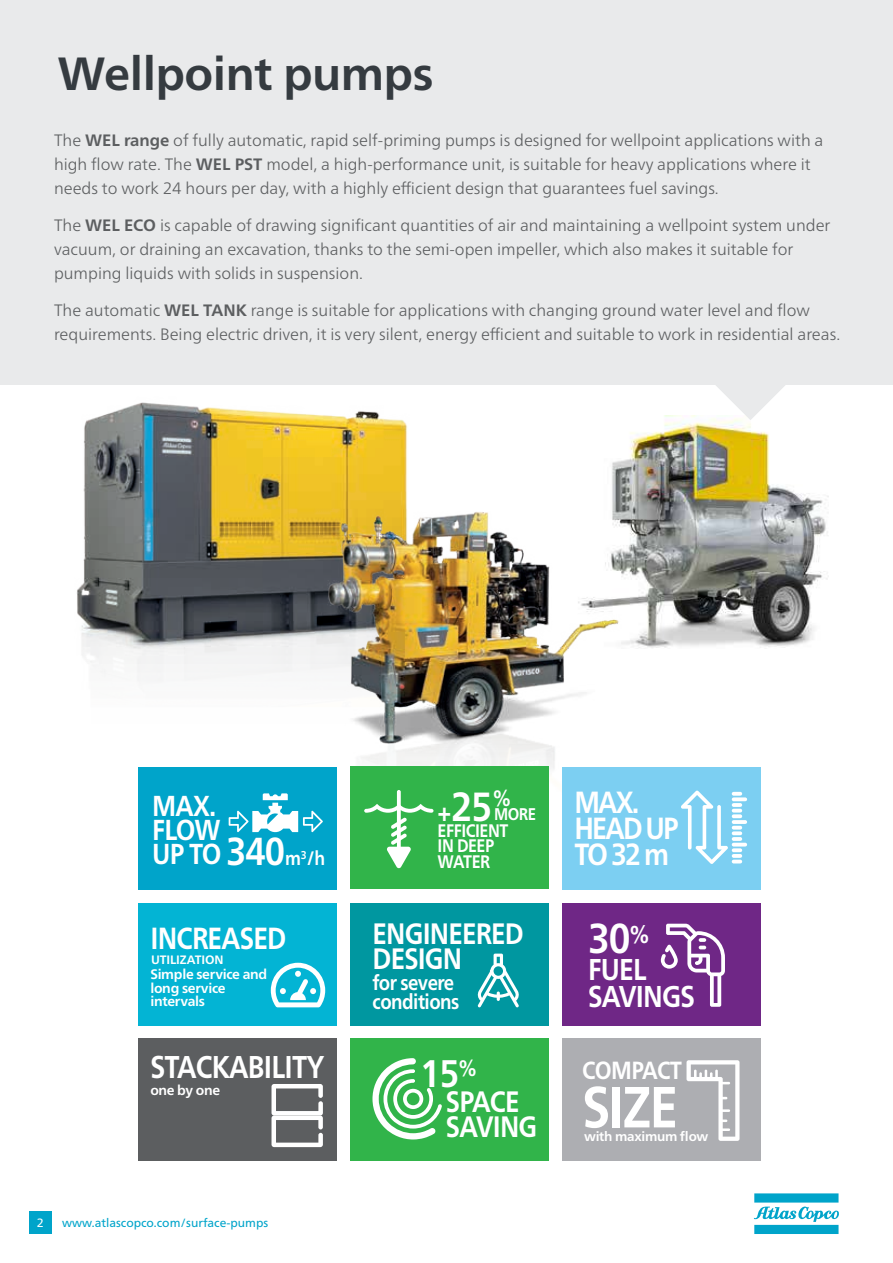
<style>
.page{position:relative;width:893px;height:1263px;background:#fff}
.page>*{position:absolute;margin:0;border:0;box-sizing:border-box;transform-origin:0 0}
.t1{font:700 57.9px "Neue Frutiger World";color:#fff;scale:.88 1}
.t2{font:700 46.5px "Neue Frutiger World";letter-spacing:-.01em;color:#353b40}
.t3{font:700 41.85px "Neue Frutiger World";color:#fff;scale:.88 1}
.t4{font:700 40.65px "Neue Frutiger World";color:#fff;scale:.88 1}
.t5{font:700 38.4px "Neue Frutiger World";color:#fff;scale:.88 1}
.t6{font:700 31.5px "Neue Frutiger World";letter-spacing:-.03em;color:#fff;scale:.86 1}
.t7{font:700 30.6px/25.8px "Neue Frutiger World";letter-spacing:-.07em;color:#fff;scale:.88 1}
.t8{font:700 30.6px "Neue Frutiger World";letter-spacing:-.03em;color:#fff;scale:.86 1}
.t9{font:700 30.15px/26.7px "Neue Frutiger World";letter-spacing:-.03em;color:#fff;scale:.88 1}
.t10{font:700 29.55px/24.9px "Neue Frutiger World";letter-spacing:-.03em;color:#fff;scale:.88 1}
.t11{font:700 28.8px/24.3px "Neue Frutiger World";letter-spacing:-.03em;color:#fff;scale:.88 1}
.t12{font:700 24.75px "Neue Frutiger World";letter-spacing:-.035em;color:#fff;scale:.88 1}
.t13{font:700 21px/19.2px "Neue Frutiger World";letter-spacing:-.03em;color:#fff;scale:.88 1}
.t14{font:700 18.15px/15.3px "Neue Frutiger World";letter-spacing:-.03em;color:#fff;scale:.88 1}
.t15{font:700 16.95px "Neue Frutiger World";color:#fff;scale:.88 1}
.t16{font:300 16.5px/24px "Neue Frutiger World";color:#5c5e60}
.t17{font:700 13.8px/13.5px "Neue Frutiger World";letter-spacing:-.02em;color:#fff}
.t18{font:700 13.2px "Neue Frutiger World";letter-spacing:-.02em;color:#fff}
.t19{font:700 12.15px "Neue Frutiger World";letter-spacing:-.015em;color:#fff}
.t20{font:12px "Neue Frutiger World";color:#00a4ca}
.t21{font:12px "Neue Frutiger World";color:#fff}
.s1{font-weight:700}
.s2{font-size:39px}
.s3{font-size:19.5px}
.s4{font-size:25.35px}
</style>
<div class="page">
<svg style="left:754px;top:1193px;width:85px;height:41px"></svg>
<div style="left:29px;top:1211px;width:22px;height:23px;background:#00a4ca"></div>
<img style="left:612px;top:416px;width:217px;height:232px">
<img style="left:77px;top:402px;width:330px;height:279px">
<img style="left:303px;top:496px;width:324px;height:305px">
<div style="left:0;top:0;width:893px;height:384px;background:#e9eaeb"></div>
<svg style="left:714px;top:384px;width:72px;height:36px"></svg>
<div style="left:350px;top:903px;width:199px;height:122px;background:#0097a0"></div>
<div style="left:350px;top:1038px;width:199px;height:123px;background:#31b44a"></div>
<div style="left:350px;top:767px;width:199px;height:122px;background:#31b44a"></div>
<div style="left:563px;top:903px;width:198px;height:122px;background:#6f2786"></div>
<div style="left:563px;top:767px;width:198px;height:122px;background:#7ccff2"></div>
<div style="left:138px;top:767px;width:199px;height:122px;background:#00a4ca"></div>
<div style="left:563px;top:1038px;width:198px;height:123px;background:#adaeb2"></div>
<div style="left:138px;top:1038px;width:199px;height:123px;background:#5c5e60"></div>
<svg style="left:372px;top:1058px;width:70px;height:81px"></svg>
<div style="left:138px;top:903px;width:199px;height:122px;background:#03b4d4"></div>
<svg style="left:271px;top:963px;width:54px;height:44px"></svg>
<svg style="left:271px;top:1084px;width:52px;height:63px"></svg>
<svg style="left:686px;top:1060px;width:53px;height:81px"></svg>
<svg style="left:477px;top:953px;width:42px;height:54px"></svg>
<svg style="left:661px;top:924px;width:64px;height:83px"></svg>
<svg style="left:681px;top:790px;width:47px;height:74px"></svg>
<hr style="left:734px;top:820px;width:11px;height:4px;background:#fff">
<svg style="left:734px;top:826px;width:11px;height:37px"></svg>
<svg style="left:734px;top:797px;width:11px;height:4px"></svg>
<svg style="left:734px;top:792px;width:6px;height:4px"></svg>
<svg style="left:734px;top:803px;width:6px;height:15px"></svg>
<svg style="left:229px;top:793px;width:94px;height:40px"></svg>
<svg style="left:397px;top:790px;width:4px;height:61px"></svg>
<svg style="left:364px;top:804px;width:69px;height:65px"></svg>
<h2 class="t2" style="left:58px;top:33px;width:377px">Wellpoint pumps</h2>
<p class="t16" style="left:54px;top:129px;width:771px">The <span class="s1">WEL range</span> of fully automatic, rapid self-priming pumps is designed for wellpoint applications with a high flow rate. The <span class="s1">WEL PST</span> model, a high-performance unit, is suitable for heavy applications where it needs to work 24 hours per day, with a highly efficient design that guarantees fuel savings.</p>
<p class="t16" style="left:54px;top:213px;width:778px">The <span class="s1">WEL ECO</span> is capable of drawing significant quantities of air and maintaining a wellpoint system under vacuum, or draining an excavation, thanks to the semi-open impeller, which also makes it suitable for pumping liquids with solids in suspension.</p>
<p class="t16" style="left:54px;top:298px;width:788px">The automatic <span class="s1">WEL TANK</span> range is suitable for applications with changing ground water level and flow requirements. Being electric driven, it is very silent, energy efficient and suitable to work in residential areas.</p>
<h3 class="t11" style="left:152px;top:793px;width:198px">MAX.<br>FLOW<br>UP TO <span class="s2">340</span> <span class="s3">m</span><sup>3</sup><span class="s3">/h</span></h3>
<h3 class="t8" style="left:150px;top:912px;width:160px">INCREASED</h3>
<p class="t19" style="left:151px;top:949px;width:74px">UTILIZATION</p>
<p class="t17" style="left:150px;top:967px;width:118px">Simple service and long service intervals</p>
<h3 class="t6" style="left:150px;top:1039px;width:204px">STACKABILITY</h3>
<p class="t17" style="left:150px;top:1083px;width:71px">one by one</p>
<p class="t21" style="left:37px;top:1214px;width:8px">2</p>
<p class="t20" style="left:62px;top:1213px;width:208px">www.atlascopco.com/surface-pumps</p>
<h3 class="t4" style="left:438px;top:771px;width:85px"><span class="s4">+</span>25<sup>%</sup></h3>
<p class="t15" style="left:494px;top:799px;width:49px">MORE</p>
<p class="t14" style="left:438px;top:823px;width:82px">EFFICIENT<br>IN DEEP<br>WATER</p>
<h3 class="t10" style="left:372px;top:920px;width:174px">ENGINEERED<br>DESIGN</h3>
<p class="t13" style="left:372px;top:972px;width:100px">for severe conditions</p>
<h3 class="t5" style="left:420px;top:1039px;width:66px">15<sup>%</sup></h3>
<h3 class="t10" style="left:446px;top:1089px;width:105px">SPACE<br>SAVING</h3>
<h3 class="t7" style="left:574px;top:789px;width:120px">MAX.<br>HEAD UP<br>TO 32 m</h3>
<h3 class="t3" style="left:588px;top:902px;width:71px">30<sup>%</sup></h3>
<h3 class="t9" style="left:588px;top:956px;width:123px">FUEL<br>SAVINGS</h3>
<h3 class="t12" style="left:582px;top:1049px;width:115px">COMPACT</h3>
<h1 class="t1" style="left:582px;top:1056px;width:110px">SIZE</h1>
<p class="t18" style="left:584px;top:1124px;width:126px">with maximum flow</p>
</div>
